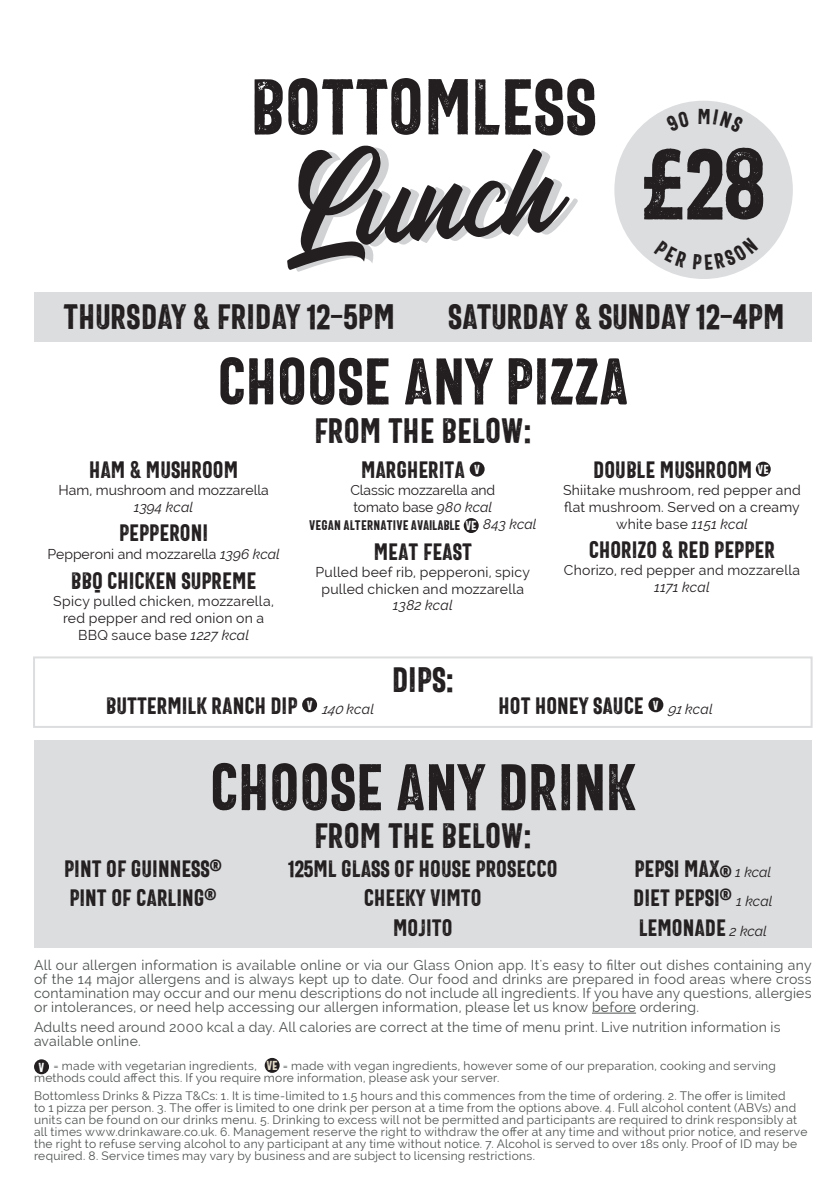
<style>
.page{position:relative;width:840px;height:1191px;background:#fff}
.page>*{position:absolute;margin:0;border:0;box-sizing:border-box;transform-origin:0 0}
.t1{font:128px "Heather Oliver";color:#231f20}
.t2{font:101.2px "The Bartender Cond Sans Press";color:#231f20}
.t3{font:80px "The Bartender Cond Sans Press";color:#231f20}
.t4{font:66.8px "The Bartender Cond Sans Press";color:#231f20}
.t5{font:35.8px "The Bartender Cond Sans Press";color:#231f20}
.t6{font:24px/29.6px "The Bartender Cond Sans Press";color:#231f20}
.t7{font:14px/14px "Raleway";letter-spacing:.02em;color:#4f5252}
.t8{font:14px/16.8px "Raleway";letter-spacing:.015em;color:#231f20;text-align:center}
.t9{font:14px/16.8px "Raleway";letter-spacing:-.01em;color:#231f20}
.t10{font:14px "The Bartender Cond Sans Press";letter-spacing:.015em;color:#231f20}
.t11{font:italic 14px "Raleway";letter-spacing:.015em;color:#231f20}
.t12{font:12px/12px "Raleway";letter-spacing:.025em;color:#4f5252}
.s1{font-style:italic}
.s2{font-size:13.2px;color:#fff}
.s3{font-family:"Raleway";font-style:italic}
.s4{font-family:"Raleway";font-style:italic;font-size:14px}
.s5{font-size:16px}
.s6{font-family:"The Bartender Cond Sans Press";font-size:13.2px;color:#fff}
.s7{font-family:"The Bartender Cond Sans Press";font-size:13.2px;color:#e6decc}
</style>
<div class="page">
<div style="left:33px;top:656px;width:779px;height:72px;border:2px solid #dcdddf"></div>
<div style="left:34px;top:740px;width:777px;height:207px;background:#dcdddf"></div>
<div style="left:469px;top:461px;width:15px;height:15px;background:#231f20;border-radius:50%"></div>
<div style="left:463px;top:518px;width:15px;height:15px;background:#231f20;border-radius:50%"></div>
<div style="left:755px;top:461px;width:15px;height:15px;background:#231f20;border-radius:50%"></div>
<div style="left:34px;top:1059px;width:15px;height:15px;background:#231f20;border-radius:50%"></div>
<div style="left:264px;top:1058px;width:15px;height:14px;background:#231f20;border-radius:50%"></div>
<hr style="left:591px;top:1012px;width:44px;height:1px;background:#4f5252">
<div style="left:34px;top:292px;width:777px;height:49px;background:#dcdddf"></div>
<div style="left:614px;top:101px;width:178px;height:178px;background:#dcdddf;border-radius:50%"></div>
<div style="left:302px;top:697px;width:15px;height:15px;background:#231f20;border-radius:50%"></div>
<div style="left:648px;top:697px;width:15px;height:15px;background:#231f20;border-radius:50%"></div>
<svg style="left:653px;top:260px;width:105px;height:10px"></svg>
<h3 class="t3" style="left:249px;top:63px;width:348px">BOTTOMLESS</h3>
<h1 class="t1" style="left:274px;top:126px;width:284px;rotate:-4deg">Lunch</h1>
<h2 class="t2" style="left:641px;top:128px;width:125px">£28</h2>
<h3 class="t5" style="left:64px;top:297px;width:332px">THURSDAY &amp; FRIDAY 12-5PM</h3>
<h3 class="t5" style="left:448px;top:297px;width:338px">SATURDAY &amp; SUNDAY 12-4PM</h3>
<h3 class="t4" style="left:217px;top:345px;width:412px">CHOOSE ANY PIZZA</h3>
<h3 class="t5" style="left:314px;top:410px;width:219px">FROM THE BELOW:</h3>
<h3 class="t6" style="left:89px;top:455px;width:150px">HAM &amp; MUSHROOM</h3>
<p class="t8" style="left:58px;top:481px;width:212px">Ham, mushroom and mozzarella</p>
<p class="t11" style="left:134px;top:498px;width:61px">1394 kcal</p>
<h3 class="t6" style="left:119px;top:519px;width:91px">PEPPERONI</h3>
<p class="t8" style="left:47px;top:546px;width:234px">Pepperoni and mozzarella <span class="s1">1396 kcal</span></p>
<h3 class="t6" style="left:71px;top:566px;width:187px">BBQ CHICKEN SUPREME</h3>
<p class="t8" style="left:53px;top:592px;width:222px">Spicy pulled chicken, mozzarella, red pepper and red onion on a<br>BBQ sauce base <span class="s1">1227 kcal</span></p>
<h3 class="t6" style="left:361px;top:455px;width:120px">MARGHERITA <sup>V</sup></h3>
<p class="t9" style="left:350px;top:481px;width:146px">Classic mozzarella and tomato base <span class="s1">980 kcal</span></p>
<p class="t10" style="left:309px;top:518px;width:229px">VEGAN ALTERNATIVE AVAILABLE <span class="s2">VE</span> <span class="s3">843 kcal</span></p>
<h3 class="t6" style="left:373px;top:537px;width:100px">MEAT FEAST</h3>
<p class="t8" style="left:315px;top:563px;width:216px">Pulled beef rib, pepperoni, spicy pulled chicken and mozzarella</p>
<p class="t11" style="left:392px;top:597px;width:61px">1382 kcal</p>
<h3 class="t5" style="left:391px;top:660px;width:64px">DIPS:</h3>
<h3 class="t6" style="left:593px;top:455px;width:177px">DOUBLE MUSHROOM <sup>VE</sup></h3>
<p class="t8" style="left:562px;top:481px;width:239px">Shiitake mushroom, red pepper and flat mushroom. Served on a creamy white base <span class="s1">1151 kcal</span></p>
<h3 class="t6" style="left:588px;top:535px;width:187px">CHORIZO &amp; RED PEPPER</h3>
<p class="t8" style="left:563px;top:561px;width:238px">Chorizo, red pepper and mozzarella</p>
<p class="t11" style="left:653px;top:579px;width:57px">1171 kcal</p>
<h3 class="t6" style="left:106px;top:691px;width:270px">BUTTERMILK RANCH DIP <sup>V</sup> <span class="s4">140 kcal</span></h3>
<h3 class="t6" style="left:498px;top:691px;width:215px">HOT HONEY SAUCE <sup>V</sup> <span class="s4">91 kcal</span></h3>
<h3 class="t4" style="left:209px;top:750px;width:427px">CHOOSE ANY DRINK</h3>
<h3 class="t5" style="left:314px;top:816px;width:219px">FROM THE BELOW:</h3>
<h3 class="t6" style="left:64px;top:854px;width:159px">PINT OF GUINNESS<sup>®<br></sup>PINT OF CARLING<sup>®</sup></h3>
<h3 class="t6" style="left:288px;top:854px;width:271px;text-align:center">125ML GLASS OF HOUSE PROSECCO<br>CHEEKY VIMTO<br>MOJITO</h3>
<h3 class="t6" style="left:633px;top:854px;width:141px;text-align:justify">PEPSI MAX<span class="s5">®</span> <span class="s4">1 kcal </span>DIET PEPSI<sup>®</sup> <span class="s4">1 kcal </span>LEMONADE <span class="s4">2 kcal</span></h3>
<p class="t7" style="left:34px;top:958px;width:778px;text-align:justify">All our allergen information is available online or via our Glass Onion app. It's easy to filter out dishes containing any of the 14 major allergens and is always kept up to date. Our food and drinks are prepared in food areas where cross contamination may occur and our menu descriptions do not include all ingredients. If you have any questions, allergies or intolerances, or need help accessing our allergen information, please let us know before ordering.</p>
<p class="t7" style="left:34px;top:1020px;width:747px">Adults need around 2000 kcal a day. All calories are correct at the time of menu print. Live nutrition information is available online.</p>
<p class="t12" style="left:34px;top:1059px;width:743px;text-indent:5px"><span class="s6">V</span> = made with vegetarian ingredients, <span class="s7">VE</span> = made with vegan ingredients, however some of our preparation, cooking and serving methods could affect this. If you require more information, please ask your server.</p>
<p class="t12" style="left:34px;top:1089px;width:774px">Bottomless Drinks &amp; Pizza T&amp;Cs: 1. It is time-limited to 1.5 hours and this commences from the time of ordering. 2. The offer is limited<br>to 1 pizza per person. 3. The offer is limited to one drink per person at a time from the options above. 4. Full alcohol content (ABVs) and units can be found on our drinks menu. 5. Drinking to excess will not be permitted and participants are required to drink responsibly at all times www.drinkaware.co.uk. 6. Management reserve the right to withdraw the offer at any time and without prior notice, and reserve the right to refuse serving alcohol to any participant at any time without notice. 7. Alcohol is served to over 18s only. Proof of ID may be required. 8. Service times may vary by business and are subject to licensing restrictions.</p>
</div>
